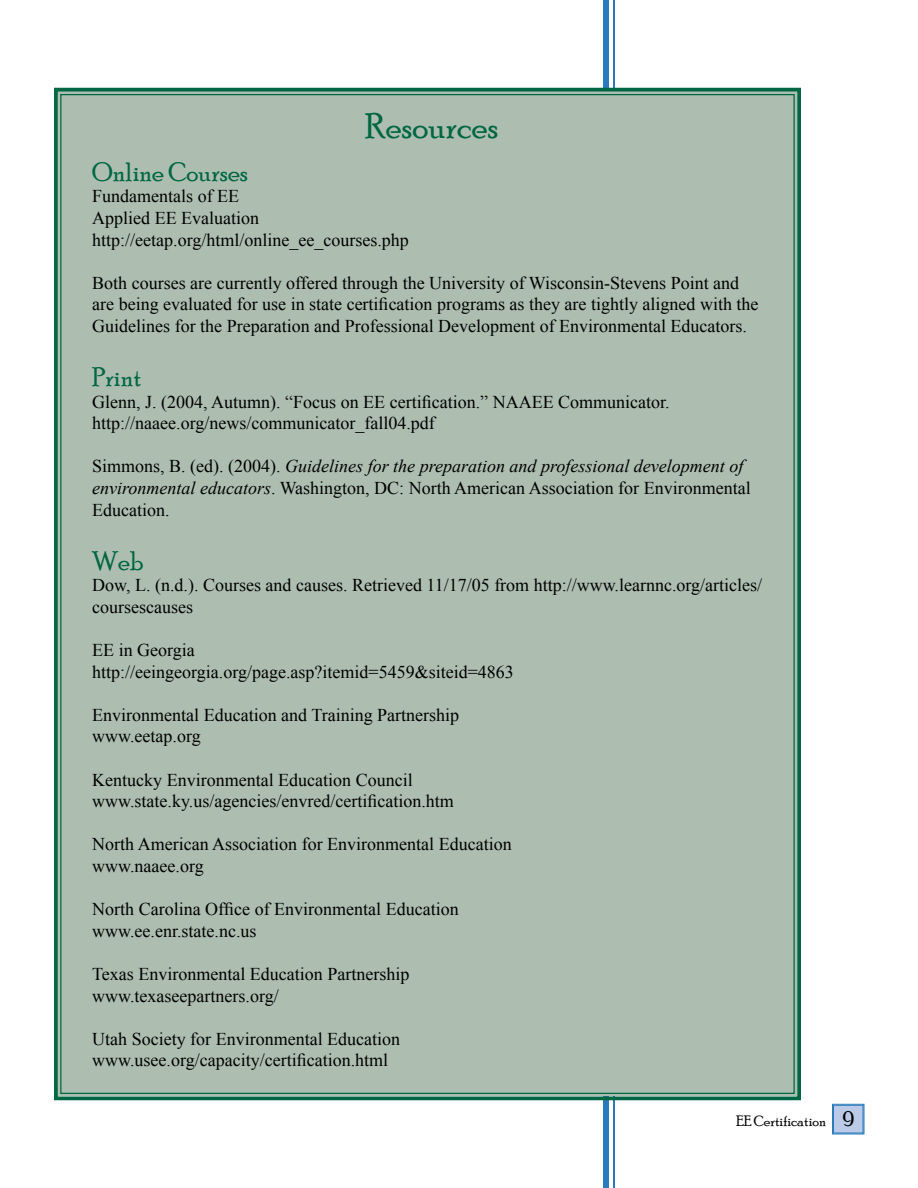
<style>
.page{position:relative;width:918px;height:1188px;background:#fff}
.page>*{position:absolute;margin:0;border:0;box-sizing:border-box;transform-origin:0 0}
.t1{font:36px "Poor Richard";color:#006742}
.t2{font:27px "Poor Richard";color:#006742}
.t3{font:18px/21.6px "Times New Roman";color:#000}
.t4{font:15px "Poor Richard";color:#000}
.s1{font-style:italic}
.s2{font-size:21px}
</style>
<div class="page">
<hr style="left:613px;top:0;width:2px;height:1188px;background:#2a7abc">
<div style="left:603px;top:0;width:6px;height:1188px;background:#2a7abc"></div>
<div style="left:54px;top:87px;width:747px;height:1014px;background:#adbeb1"></div>
<svg style="left:832px;top:1104px;width:33px;height:31px"></svg>
<div style="left:833px;top:1105px;width:30px;height:28px;border:1px solid #2a7abc"></div>
<h1 class="t1" style="left:365px;top:105px;width:135px">Resources</h1>
<h2 class="t2" style="left:92px;top:156px;width:157px">Online Courses</h2>
<p class="t3" style="left:92px;top:185px;width:318px">Fundamentals of EE<br>Applied EE Evaluation http://eetap.org/html/online_ee_courses.php</p>
<p class="t3" style="left:92px;top:272px;width:668px">Both courses are currently offered through the University of Wisconsin-Stevens Point and are being evaluated for use in state certification programs as they are tightly aligned with the<br>Guidelines for the Preparation and Professional Development of Environmental Educators.</p>
<h2 class="t2" style="left:92px;top:361px;width:51px">Print</h2>
<p class="t3" style="left:92px;top:390px;width:579px">Glenn, J. (2004, Autumn). “Focus on EE certification.” NAAEE Communicator. http://naaee.org/news/communicator_fall04.pdf</p>
<p class="t3" style="left:92px;top:455px;width:660px">Simmons, B. (ed). (2004). <span class="s1">Guidelines for the preparation and professional development of environmental educators</span>. Washington, DC: North American Association for Environmental<br>Education.</p>
<h2 class="t2" style="left:92px;top:545px;width:52px">Web</h2>
<p class="t3" style="left:92px;top:574px;width:672px">Dow, L. (n.d.). Courses and causes. Retrieved 11/17/05 from http://www.learnnc.org/articles/ coursescauses</p>
<p class="t3" style="left:92px;top:639px;width:423px">EE in Georgia http://eeingeorgia.org/page.asp?itemid=5459&amp;siteid=4863</p>
<p class="t3" style="left:92px;top:704px;width:368px">Environmental Education and Training Partnership www.eetap.org</p>
<p class="t3" style="left:92px;top:768px;width:363px">Kentucky Environmental Education Council www.state.ky.us/agencies/envred/certification.htm</p>
<p class="t3" style="left:92px;top:833px;width:421px">North American Association for Environmental Education www.naaee.org</p>
<p class="t3" style="left:92px;top:898px;width:368px">North Carolina Office of Environmental Education www.ee.enr.state.nc.us</p>
<p class="t3" style="left:92px;top:963px;width:319px">Texas Environmental Education Partnership www.texaseepartners.org/</p>
<p class="t3" style="left:92px;top:1028px;width:309px">Utah Society for Environmental Education www.usee.org/capacity/certification.html</p>
<p class="t4" style="left:736px;top:1113px;width:120px">EE Certification <span class="s2">9</span></p>
</div>
